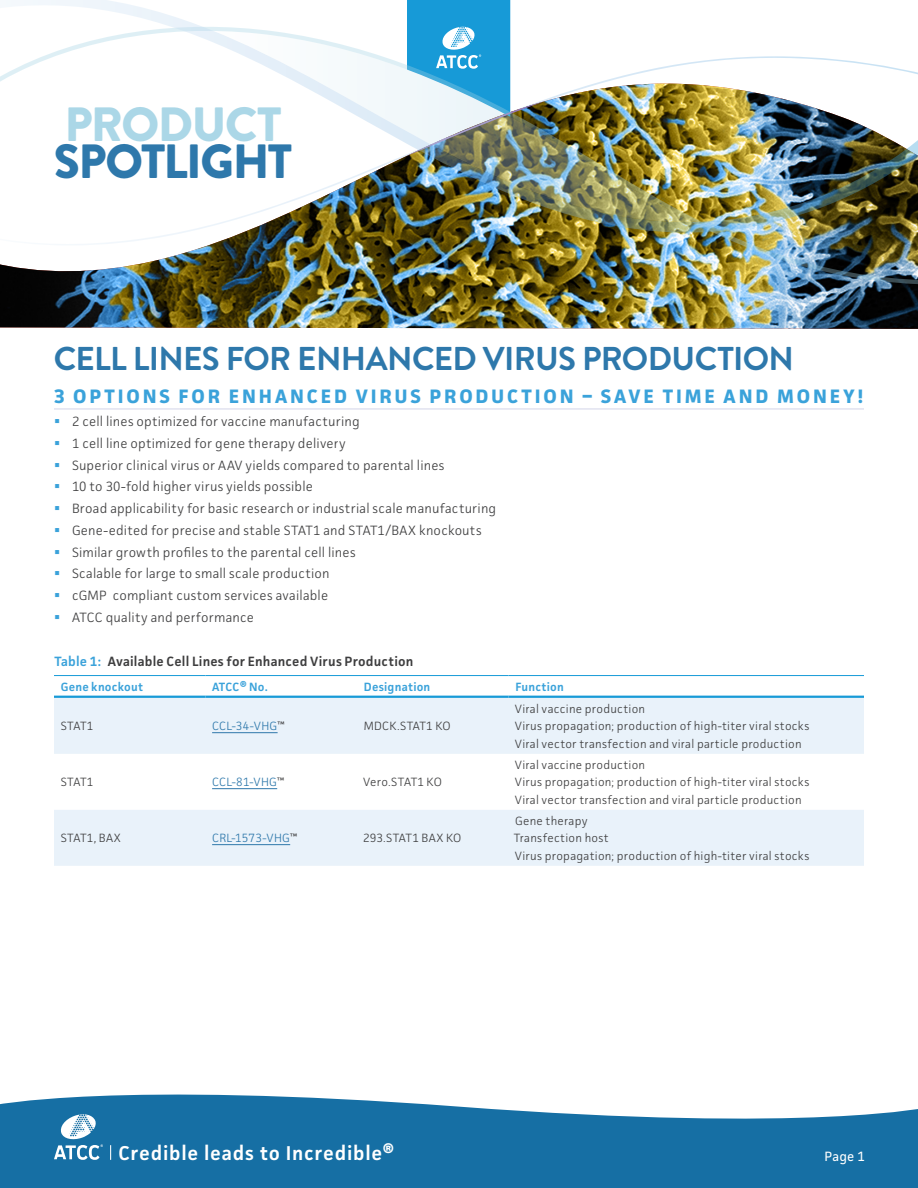
<style>
.page{position:relative;width:918px;height:1188px;background:#fff}
.page>*{position:absolute;margin:0;border:0;box-sizing:border-box;transform-origin:0 0}
.t1{font:900 48px "Brandon Grotesque";letter-spacing:-.035em;color:#2e78ab}
.t2{font:900 48px "Brandon Grotesque";letter-spacing:-.03em;color:#abd7e7}
.t3{font:700 33px "Brandon Grotesque";letter-spacing:-.02em;color:#2e78ab}
.t4{font:600 20.1px "Facit";letter-spacing:.035em;color:#fff}
.t5{font:700 19.5px "Facit";letter-spacing:.145em;color:#3aa2da}
.t6{font:300 13.5px "Facit";letter-spacing:.015em;color:#3e3e3f}
.t7{font:600 13.5px "Facit";letter-spacing:.01em;color:#3e3e3f}
.t8{font:13.5px "Facit";color:#fff}
.Table_Body{font:300 12px "Facit";letter-spacing:.02em;color:#3e3e3f}
.Table_Header{font:600 12px "Facit";letter-spacing:.015em;color:#3aa2da}
.Table_Body-2{font:300 12px "Facit";letter-spacing:.02em;color:#2e78ab}
.Table_Body-3{font:300 12px "Facit";letter-spacing:-.005em;color:#3e3e3f}
.s1{color:#3aa2da}
.s2{color:#3e3e3f}
</style>
<div class="page">
<img style="left:0;top:287px;width:918px;height:42px">
<img style="left:0;top:246px;width:918px;height:41px">
<svg style="left:6px;top:0;width:374px;height:56px"></svg>
<img style="left:0;top:56px;width:918px;height:190px">
<svg style="left:0;top:1094px;width:918px;height:94px;background:#3682b0"></svg>
<svg style="left:54px;top:1112px;width:49px;height:48px"></svg>
<svg style="left:110px;top:1145px;width:1px;height:15px"></svg>
<svg style="left:405px;top:0;width:140px;height:157px"></svg>
<hr style="left:54px;top:408px;width:810px;height:2px;background:#e1e2f0">
<svg style="left:54px;top:698px;width:810px;height:168px;fill:#e9f2fa"></svg>
<hr style="left:54px;top:675px;width:152px;height:1px;background:#179ad7">
<hr style="left:206px;top:675px;width:151px;height:1px;background:#179ad7">
<hr style="left:357px;top:675px;width:151px;height:1px;background:#179ad7">
<hr style="left:508px;top:675px;width:356px;height:1px;background:#179ad7">
<hr style="left:54px;top:696px;width:152px;height:2px;background:#179ad7">
<hr style="left:206px;top:696px;width:151px;height:2px;background:#179ad7">
<hr style="left:357px;top:696px;width:151px;height:2px;background:#179ad7">
<hr style="left:508px;top:696px;width:356px;height:2px;background:#179ad7">
<hr style="left:212px;top:732px;width:66px;height:1px;background:#2e78ab">
<hr style="left:212px;top:788px;width:65px;height:1px;background:#2e78ab">
<hr style="left:212px;top:844px;width:78px;height:1px;background:#2e78ab">
<h1 class="t2" style="left:64px;top:90px;width:219px">PRODUCT</h1>
<h1 class="t1" style="left:54px;top:128px;width:240px">SPOTLIGHT</h1>
<h1 class="t3" style="left:54px;top:336px;width:742px">CELL LINES FOR ENHANCED VIRUS PRODUCTION</h1>
<h2 class="t5" style="left:54px;top:384px;width:811px">3 OPTIONS FOR ENHANCED VIRUS PRODUCTION – SAVE TIME AND MONEY!</h2>
<p class="t6" style="left:72px;top:413px;width:289px">2 cell lines optimized for vaccine manufacturing</p>
<p class="t6" style="left:72px;top:435px;width:275px">1 cell line optimized for gene therapy delivery</p>
<p class="t6" style="left:72px;top:457px;width:374px">Superior clinical virus or AAV yields compared to parental lines</p>
<p class="t6" style="left:72px;top:478px;width:243px">10 to 30-fold higher virus yields possible</p>
<p class="t6" style="left:72px;top:500px;width:426px">Broad applicability for basic research or industrial scale manufacturing</p>
<p class="t6" style="left:72px;top:522px;width:411px">Gene-edited for precise and stable STAT1 and STAT1/BAX knockouts</p>
<p class="t6" style="left:72px;top:544px;width:285px">Similar growth profiles to the parental cell lines</p>
<p class="t6" style="left:72px;top:565px;width:259px">Scalable for large to small scale production</p>
<p class="t6" style="left:72px;top:587px;width:258px">cGMP compliant custom services available</p>
<p class="t6" style="left:72px;top:609px;width:184px">ATCC quality and performance</p>
<p class="t7" style="left:54px;top:653px;width:360px"><span class="s1">Table 1:</span> Available Cell Lines for Enhanced Virus Production</p>
<p class="Table_Header" style="left:61px;top:679px;width:84px">Gene knockout</p>
<p class="Table_Header" style="left:212px;top:679px;width:57px">ATCC® No.</p>
<p class="Table_Header" style="left:364px;top:679px;width:68px">Designation</p>
<p class="Table_Header" style="left:515px;top:679px;width:50px">Function</p>
<p class="Table_Body" style="left:61px;top:719px;width:34px">STAT1</p>
<p class="Table_Body-2" style="left:212px;top:719px;width:74px">CCL-34-VHG<span class="s2">™</span></p>
<p class="Table_Body" style="left:364px;top:719px;width:88px">MDCK.STAT1 KO</p>
<p class="Table_Body" style="left:515px;top:701px;width:132px">Viral vaccine production</p>
<p class="Table_Body" style="left:515px;top:719px;width:296px">Virus propagation; production of high-titer viral stocks</p>
<p class="Table_Body" style="left:515px;top:736px;width:288px">Viral vector transfection and viral particle production</p>
<p class="Table_Body" style="left:61px;top:775px;width:34px">STAT1</p>
<p class="Table_Body-2" style="left:212px;top:775px;width:74px">CCL-81-VHG<span class="s2">™</span></p>
<p class="Table_Body-3" style="left:363px;top:775px;width:80px">Vero.STAT1 KO</p>
<p class="Table_Body" style="left:61px;top:831px;width:62px">STAT1, BAX</p>
<p class="Table_Body-2" style="left:212px;top:831px;width:87px">CRL-1573-VHG<span class="s2">™</span></p>
<p class="Table_Body" style="left:363px;top:831px;width:100px">293.STAT1 BAX KO</p>
<p class="Table_Body" style="left:515px;top:757px;width:132px">Viral vaccine production</p>
<p class="Table_Body" style="left:515px;top:775px;width:296px">Virus propagation; production of high-titer viral stocks</p>
<p class="Table_Body" style="left:515px;top:792px;width:288px">Viral vector transfection and viral particle production</p>
<p class="Table_Body" style="left:515px;top:813px;width:74px">Gene therapy</p>
<p class="Table_Body" style="left:514px;top:831px;width:96px">Transfection host</p>
<p class="Table_Body" style="left:515px;top:848px;width:296px">Virus propagation; production of high-titer viral stocks</p>
<h3 class="t4" style="left:118px;top:1141px;width:277px">Credible leads to Incredible®</h3>
<p class="t8" style="left:824px;top:1148px;width:42px">Page 1</p>
</div>
